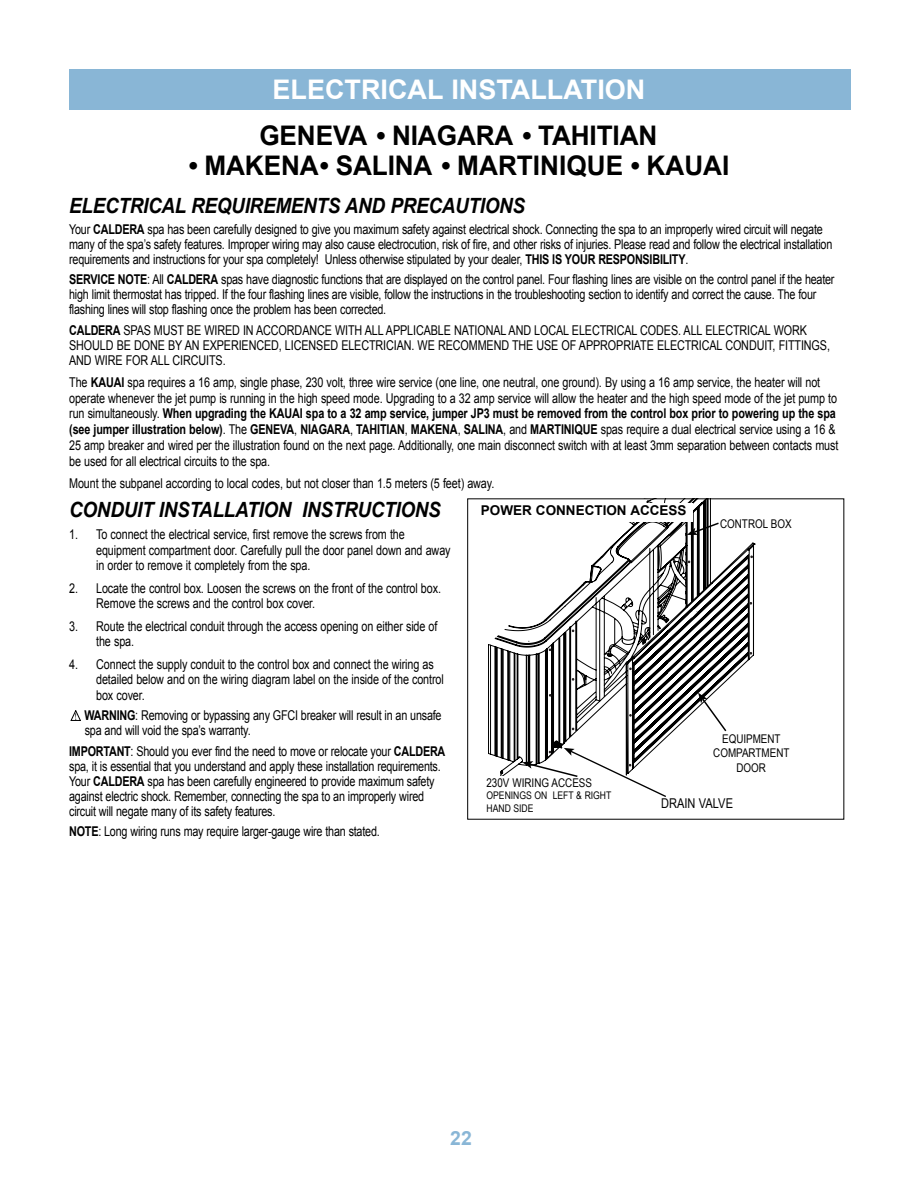
<style>
.page{position:relative;width:918px;height:1188px;background:#fff}
.page>*{position:absolute;margin:0;border:0;box-sizing:border-box;transform-origin:0 0}
.t1{font:700 27px/46.3px "Arial";letter-spacing:-.005em;color:#000;text-align:right}
.t2{font:700 27px "Arial";color:#fff}
.t3{font:italic 700 21px "Arial";letter-spacing:-.015em;color:#000;scale:.9 1}
.t4{font:700 19.5px "Arial";color:#89b6d6}
.t5{font:13.5px/15px "Arial";letter-spacing:-.01em;color:#000;scale:.8 1}
.t6{font:700 13.5px "Arial";color:#000}
.t7{font:13.5px "Arial Narrow";color:#000}
.t8{font:12px/14.4px "Arial Narrow";color:#000;text-align:center}
.t9{font:10.5px/12.6px "Arial Narrow";color:#000}
.s1{color:#fff}
.s2{font-style:italic}
.s3{font-weight:700}
</style>
<div class="page">
<div style="left:69px;top:69px;width:781px;height:41px;background:#89b6d6"></div>
<svg style="left:71px;top:710px;width:10px;height:10px"></svg>
<svg style="left:488px;top:500px;width:267px;height:276px"></svg>
<div style="left:479px;top:503px;width:214px;height:19px;background:#fff"></div>
<div style="left:705px;top:732px;width:93px;height:44px;background:#fff"></div>
<svg style="left:698px;top:693px;width:30px;height:40px"></svg>
<div style="left:717px;top:517px;width:78px;height:16px;background:#fff"></div>
<svg style="left:687px;top:519px;width:33px;height:16px"></svg>
<svg style="left:522px;top:748px;width:146px;height:49px"></svg>
<svg style="left:689px;top:609px;width:8px;height:9px"></svg>
<h1 class="t1" style="left:259px;top:67px;width:396px"><span class="s1">TION<br></span>Geneva <span class="s2">•</span> Niagara <span class="s2">•</span> Tahitian</h1>
<h1 class="t1" style="left:187px;top:143px;width:343px"><span class="s2">•</span> Makena<span class="s2">•</span> Salina <span class="s2">•</span> Martini</h1>
<h1 class="t1" style="left:566px;top:143px;width:161px">que <span class="s2">•</span> Kauai</h1>
<h1 class="t2" style="left:273px;top:71px;width:18px">ELE</h1>
<h1 class="t2" style="left:325px;top:71px;width:205px">CTRICAL INSTALLA</h1>
<h2 class="t3" style="left:69px;top:192px;width:508px">ELECTRICAL REQUIREMENTS AND PRECAUTIONS</h2>
<p class="t5" style="left:69px;top:222px;width:956px">Your <span class="s3">Caldera</span> spa has been carefully designed to give you maximum safety against electrical shock. Connecting the spa to an improperly wired circuit will negate many of the spa’s safety features. Improper wiring may also cause electrocution, risk of fire, and other risks of injuries. Please read and follow the electrical installation requirements and instructions for your spa completely! Unless otherwise stipulated by your dealer, <span class="s3">THIS IS YOUR RESPONSIBILITY</span>.</p>
<p class="t5" style="left:69px;top:272px;width:958px"><span class="s3">SERVICE NOTE</span>: All <span class="s3">Caldera</span> spas have diagnostic functions that are displayed on the control panel. Four flashing lines are visible on the control panel if the heater high limit thermostat has tripped. If the four flashing lines are visible, follow the instructions in the troubleshooting section to identify and correct the cause. The four flashing lines will stop flashing once the problem has been corrected.</p>
<p class="t5" style="left:69px;top:323px;width:953px"><span class="s3">Caldera</span> SPAS MUST BE WIRED IN ACCORDANCE WITH ALL APPLICABLE NATIONAL AND LOCAL ELECTRICAL CODES. ALL ELECTRICAL WORK<br>SHOULD BE DONE BY AN EXPERIENCED, LICENSED ELECTRICIAN. WE RECOMMEND THE USE OF APPROPRIATE ELECTRICAL CONDUIT, FITTINGS,<br>AND WIRE FOR ALL CIRCUITS.</p>
<p class="t5" style="left:69px;top:374px;width:963px;line-height:15.8px">The <span class="s3">Kauai</span> spa requires a 16 amp, single phase, 230 volt, three wire service (one line, one neutral, one ground). By using a 16 amp service, the heater will not operate whenever the jet pump is running in the high speed mode. Upgrading to a 32 amp service will allow the heater and the high speed mode of the jet pump to run simultaneously. <span class="s3">When upgrading the Kauai spa to a 32 amp service, jumper JP3 must be removed from the control box prior to powering up the spa (see jumper illustration below)</span>. The <span class="s3">Geneva</span>, <span class="s3">Niagara</span>, <span class="s3">Tahitian</span>, <span class="s3">MAKE NA</span>, <span class="s3">Salina</span>, and <span class="s3">Martinique</span> spas require a dual electrical service using a 16 &amp; 25 amp breaker and wired per the illustration found on the next page. Additionally, one main disconnect switch with at least 3mm separation between contacts must be used for all electrical circuits to the spa.</p>
<p class="t5" style="left:69px;top:476px;width:533px">Mount the subpanel according to local codes, but not closer than 1.5 meters (5 feet) away.</p>
<h2 class="t3" style="left:69px;top:495px;width:15px">CONDUIT</h2>
<h2 class="t3" style="left:159px;top:495px;width:20px">INSTALLATION</h2>
<h2 class="t3" style="left:302px;top:495px;width:20px">INSTRUCTIONS</h2>
<p class="t5" style="left:96px;top:526px;width:445px;line-height:15.8px;text-indent:-27px">1. To connect the electrical service, first remove the screws from the equipment compartment door. Carefully pull the door panel down and away in order to remove it completely from the spa.</p>
<p class="t5" style="left:96px;top:580px;width:433px;line-height:15.8px;text-indent:-27px">2. Locate the control box. Loosen the screws on the front of the control box.<br>Remove the screws and the control box cover.</p>
<p class="t5" style="left:96px;top:618px;width:428px;line-height:15.8px;text-indent:-27px">3. Route the electrical conduit through the access opening on either side of the spa.</p>
<p class="t5" style="left:96px;top:656px;width:436px;line-height:15.8px;text-indent:-27px">4. Connect the supply conduit to the control box and connect the wiring as detailed below and on the wiring diagram label on the inside of the control box cover.</p>
<p class="t5" style="left:85px;top:708px;width:448px"><span class="s3">WARNING</span>: Removing or bypassing any GFCI breaker will result in an unsafe spa and will void the spa’s warranty.</p>
<p class="t5" style="left:69px;top:744px;width:472px"><span class="s3">IMPORTANT</span>: Should you ever find the need to move or relocate your <span class="s3">Caldera </span>spa, it is essential that you understand and apply these installation requirements.<br>Your <span class="s3">Caldera</span> spa has been carefully engineered to provide maximum safety against electric shock. Remember, connecting the spa to an improperly wired circuit will negate many of its safety features.</p>
<p class="t5" style="left:69px;top:824px;width:390px"><span class="s3">NOTE</span>: Long wiring runs may require larger-gauge wire than stated.</p>
<p class="t6" style="left:481px;top:501px;width:207px">POWER CONNECTION ACCESS</p>
<p class="t8" style="left:720px;top:516px;width:73px">CONTROL BOX</p>
<p class="t8" style="left:713px;top:731px;width:78px">EQUIPMENT<br>COMPARTMENT<br>DOOR</p>
<p class="t8" style="left:487px;top:775px;width:107px">230V WIRING ACCESS</p>
<p class="t9" style="left:487px;top:789px;width:126px">OPENINGS ON LEFT &amp; RIGHT<br>HAND SIDE</p>
<p class="t7" style="left:661px;top:794px;width:73px">DRAIN VALVE</p>
<h3 class="t4" style="left:450px;top:1125px;width:23px">22</h3>
</div>
